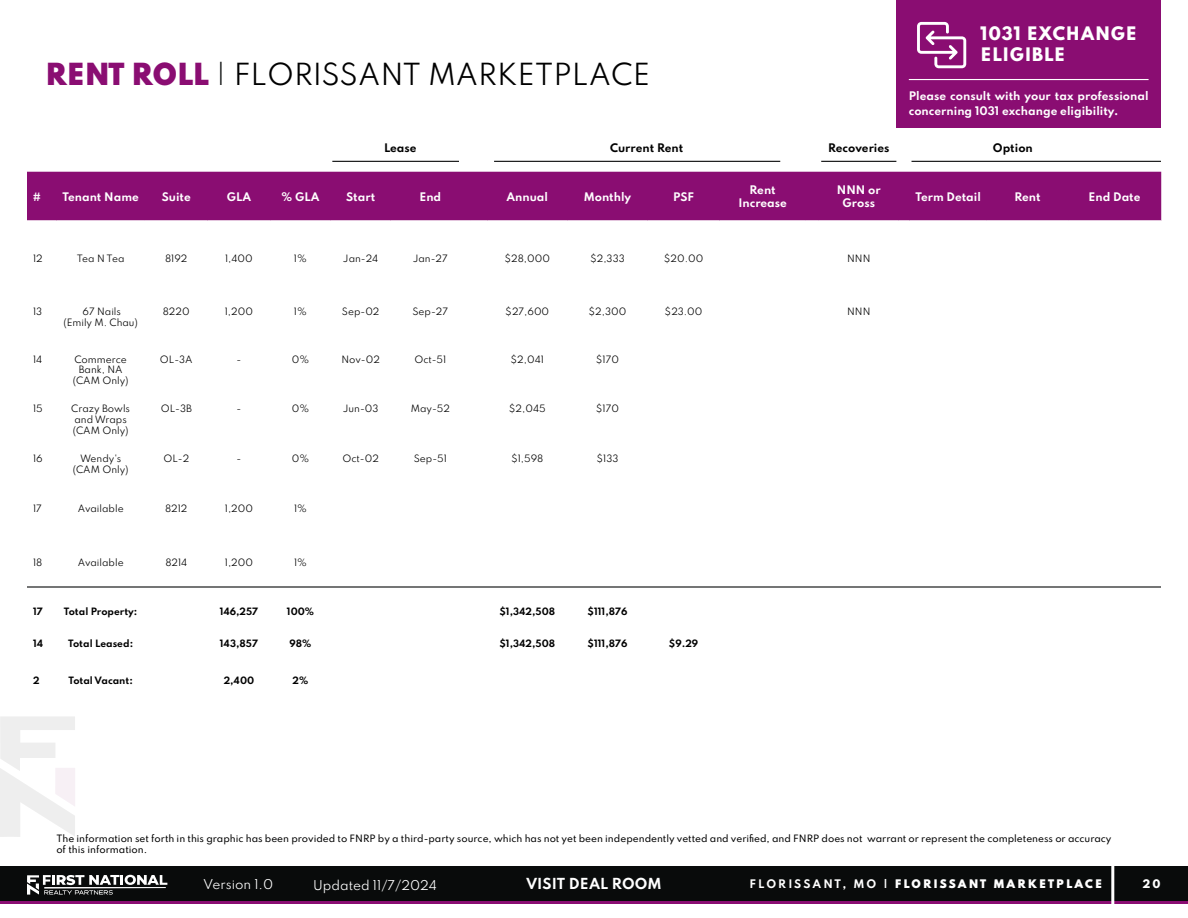
<style>
.page{position:relative;width:1188px;height:918px;background:#fff}
.page>*{position:absolute;margin:0;border:0;box-sizing:border-box;transform-origin:0 0}
.t1{font:27px "Spartan";color:#000}
.t2{font:800 16.5px/21px "Spartan";letter-spacing:.04em;color:#fff}
.t3{font:700 13.5px "Spartan";letter-spacing:.005em;color:#fff}
.t4{font:12px "Spartan";color:#fff}
.t5{font:700 10.5px/12.6px "Spartan";color:#fff;text-align:center}
.t6{font:900 10.5px "Spartan";letter-spacing:.2em;color:#fff}
.t7{font:700 10.5px "Spartan";color:#000}
.t8{font:800 10.5px "Spartan";color:#fff}
.t9{font:9px/10.8px "Spartan";color:#000;text-align:center}
.t10{font:500 9px/10.8px "Spartan";color:#000}
.t11{font:700 9px "Spartan";color:#000}
.s1{font-weight:900;color:#8a0d72}
.s2{font-weight:300;color:#090b0b}
.s3{font-weight:700}
</style>
<div class="page">
<div style="left:0;top:869px;width:1188px;height:35px;background:#8a0d72"></div>
<div style="left:0;top:866px;width:1188px;height:35px;background:#090b0b"></div>
<hr style="left:1111px;top:856px;width:3px;height:54px;background:#fff">
<svg style="left:27px;top:875px;width:140px;height:20px"></svg>
<svg style="left:0;top:717px;width:75px;height:120px"></svg>
<div style="left:27px;top:172px;width:1134px;height:49px;background:#8a0d72"></div>
<hr style="left:332px;top:161px;width:127px;height:1px;background:#090b0b">
<hr style="left:27px;top:586px;width:1134px;height:2px;background:#090b0b">
<hr style="left:494px;top:161px;width:286px;height:1px;background:#090b0b">
<hr style="left:821px;top:161px;width:75px;height:1px;background:#090b0b">
<hr style="left:912px;top:161px;width:249px;height:1px;background:#090b0b">
<div style="left:896px;top:0;width:265px;height:127px;background:#8a0d72"></div>
<svg style="left:917px;top:22px;width:49px;height:46px"></svg>
<hr style="left:909px;top:79px;width:240px;height:1px;background:#fff">
<h1 class="t1" style="left:45px;top:54px;width:606px"><span class="s1">RENT ROLL</span> <span class="s2">|</span> FLORISSANT MARKETPLACE</h1>
<h2 class="t2" style="left:981px;top:22px;width:158px">1031 EXCHANGE<br>ELIGIBLE</h2>
<p class="t5" style="left:909px;top:88px;width:241px;line-height:15px;text-align:left">Please consult with your tax professional concerning 1031 exchange eligibility.</p>
<p class="t7" style="left:384px;top:140px;width:34px">Lease</p>
<p class="t7" style="left:610px;top:140px;width:75px">Current Rent</p>
<p class="t7" style="left:828px;top:140px;width:63px">Recoveries</p>
<p class="t7" style="left:993px;top:140px;width:41px">Option</p>
<p class="t5" style="left:33px;top:190px;width:10px">#</p>
<p class="t5" style="left:62px;top:190px;width:78px">Tenant Name</p>
<p class="t5" style="left:162px;top:190px;width:31px">Suite</p>
<p class="t5" style="left:227px;top:190px;width:26px">GLA</p>
<p class="t5" style="left:281px;top:190px;width:40px">% GLA</p>
<p class="t5" style="left:346px;top:190px;width:31px">Start</p>
<p class="t5" style="left:419px;top:190px;width:23px">End</p>
<p class="t5" style="left:506px;top:190px;width:43px">Annual</p>
<p class="t5" style="left:584px;top:190px;width:49px">Monthly</p>
<p class="t5" style="left:673px;top:190px;width:22px">PSF</p>
<p class="t5" style="left:738px;top:184px;width:50px">Rent<br>Increase</p>
<p class="t5" style="left:837px;top:184px;width:45px">NNN or<br>Gross</p>
<p class="t5" style="left:915px;top:190px;width:67px">Term Detail</p>
<p class="t5" style="left:1014px;top:190px;width:28px">Rent</p>
<p class="t5" style="left:1089px;top:190px;width:53px">End Date</p>
<p class="t9" style="left:33px;top:253px;width:11px">12</p>
<p class="t9" style="left:77px;top:253px;width:49px">Tea N Tea</p>
<p class="t9" style="left:165px;top:253px;width:24px">8192</p>
<p class="t9" style="left:225px;top:253px;width:29px">1,400</p>
<p class="t9" style="left:294px;top:253px;width:15px">1%</p>
<p class="t9" style="left:343px;top:253px;width:37px">Jan-24</p>
<p class="t9" style="left:413px;top:253px;width:36px">Jan-27</p>
<p class="t9" style="left:505px;top:253px;width:47px">$28,000</p>
<p class="t9" style="left:590px;top:253px;width:36px">$2,333</p>
<p class="t9" style="left:664px;top:253px;width:41px">$20.00</p>
<p class="t9" style="left:847px;top:253px;width:25px">NNN</p>
<p class="t9" style="left:33px;top:306px;width:11px">13</p>
<p class="t9" style="left:63px;top:306px;width:76px">67 Nails<br>(Emily M. Chau)</p>
<p class="t9" style="left:163px;top:306px;width:28px">8220</p>
<p class="t9" style="left:225px;top:306px;width:30px">1,200</p>
<p class="t9" style="left:294px;top:306px;width:15px">1%</p>
<p class="t9" style="left:342px;top:306px;width:39px">Sep-02</p>
<p class="t9" style="left:413px;top:306px;width:37px">Sep-27</p>
<p class="t9" style="left:505px;top:306px;width:45px">$27,600</p>
<p class="t9" style="left:589px;top:306px;width:39px">$2,300</p>
<p class="t9" style="left:665px;top:306px;width:39px">$23.00</p>
<p class="t9" style="left:847px;top:306px;width:25px">NNN</p>
<p class="t9" style="left:33px;top:353px;width:11px">14</p>
<p class="t9" style="left:73px;top:353px;width:57px">Commerce<br>Bank, NA (CAM Only)</p>
<p class="t9" style="left:160px;top:353px;width:34px">OL-3A</p>
<p class="t9" style="left:236px;top:353px;width:6px">-</p>
<p class="t9" style="left:292px;top:353px;width:19px">0%</p>
<p class="t9" style="left:341px;top:353px;width:40px">Nov-02</p>
<p class="t9" style="left:414px;top:353px;width:33px">Oct-51</p>
<p class="t9" style="left:511px;top:353px;width:35px">$2,041</p>
<p class="t9" style="left:596px;top:353px;width:25px">$170</p>
<p class="t9" style="left:33px;top:403px;width:11px">15</p>
<p class="t9" style="left:71px;top:403px;width:60px;text-align:left">Crazy Bowls and Wraps (CAM Only)</p>
<p class="t9" style="left:161px;top:403px;width:33px">OL-3B</p>
<p class="t9" style="left:236px;top:403px;width:6px">-</p>
<p class="t9" style="left:292px;top:403px;width:19px">0%</p>
<p class="t9" style="left:343px;top:403px;width:37px">Jun-03</p>
<p class="t9" style="left:411px;top:403px;width:41px">May-52</p>
<p class="t9" style="left:509px;top:403px;width:38px">$2,045</p>
<p class="t9" style="left:596px;top:403px;width:25px">$170</p>
<p class="t9" style="left:33px;top:453px;width:11px">16</p>
<p class="t9" style="left:73px;top:453px;width:57px">Wendy's (CAM Only)</p>
<p class="t9" style="left:163px;top:453px;width:27px">OL-2</p>
<p class="t9" style="left:237px;top:453px;width:6px">-</p>
<p class="t9" style="left:292px;top:453px;width:19px">0%</p>
<p class="t9" style="left:342px;top:453px;width:38px">Oct-02</p>
<p class="t9" style="left:414px;top:453px;width:35px">Sep-51</p>
<p class="t9" style="left:511px;top:453px;width:34px">$1,598</p>
<p class="t9" style="left:597px;top:453px;width:23px">$133</p>
<p class="t9" style="left:33px;top:502px;width:10px">17</p>
<p class="t9" style="left:78px;top:502px;width:47px">Available</p>
<p class="t9" style="left:165px;top:502px;width:24px">8212</p>
<p class="t9" style="left:225px;top:502px;width:30px">1,200</p>
<p class="t9" style="left:294px;top:502px;width:15px">1%</p>
<p class="t9" style="left:33px;top:556px;width:11px">18</p>
<p class="t9" style="left:78px;top:556px;width:47px">Available</p>
<p class="t9" style="left:165px;top:556px;width:23px">8214</p>
<p class="t9" style="left:225px;top:556px;width:30px">1,200</p>
<p class="t9" style="left:294px;top:556px;width:15px">1%</p>
<p class="t11" style="left:33px;top:605px;width:11px">17</p>
<p class="t11" style="left:64px;top:605px;width:75px">Total Property:</p>
<p class="t11" style="left:220px;top:605px;width:40px">146,257</p>
<p class="t11" style="left:287px;top:605px;width:29px">100%</p>
<p class="t11" style="left:500px;top:605px;width:57px">$1,342,508</p>
<p class="t11" style="left:588px;top:605px;width:41px">$111,876</p>
<p class="t11" style="left:33px;top:637px;width:12px">14</p>
<p class="t11" style="left:68px;top:637px;width:66px">Total Leased:</p>
<p class="t11" style="left:220px;top:637px;width:40px">143,857</p>
<p class="t11" style="left:290px;top:637px;width:23px">98%</p>
<p class="t11" style="left:500px;top:637px;width:57px">$1,342,508</p>
<p class="t11" style="left:588px;top:637px;width:41px">$111,876</p>
<p class="t11" style="left:669px;top:637px;width:31px">$9.29</p>
<p class="t11" style="left:33px;top:674px;width:8px">2</p>
<p class="t11" style="left:68px;top:674px;width:66px">Total Vacant:</p>
<p class="t11" style="left:224px;top:674px;width:32px">2,400</p>
<p class="t11" style="left:293px;top:674px;width:17px">2%</p>
<p class="t10" style="left:56px;top:833px;width:1057px">The information set forth in this graphic has been provided to FNRP by a third-party source, which has not yet been independently vetted and verified, and FNRP does not warrant or represent the completeness or accuracy of this information.</p>
<h3 class="t4" style="left:203px;top:875px;width:72px">Version 1.0</h3>
<h3 class="t4" style="left:313px;top:876px;width:125px">Updated 11/7/2024</h3>
<h3 class="t3" style="left:526px;top:874px;width:137px">VISIT DEAL ROOM</h3>
<p class="t6" style="left:749px;top:876px;width:354px"><span class="s3">FLORISSANT, MO |</span> FLORISSANT MARKETPLACE</p>
<p class="t8" style="left:1143px;top:876px;width:19px">20</p>
</div>
